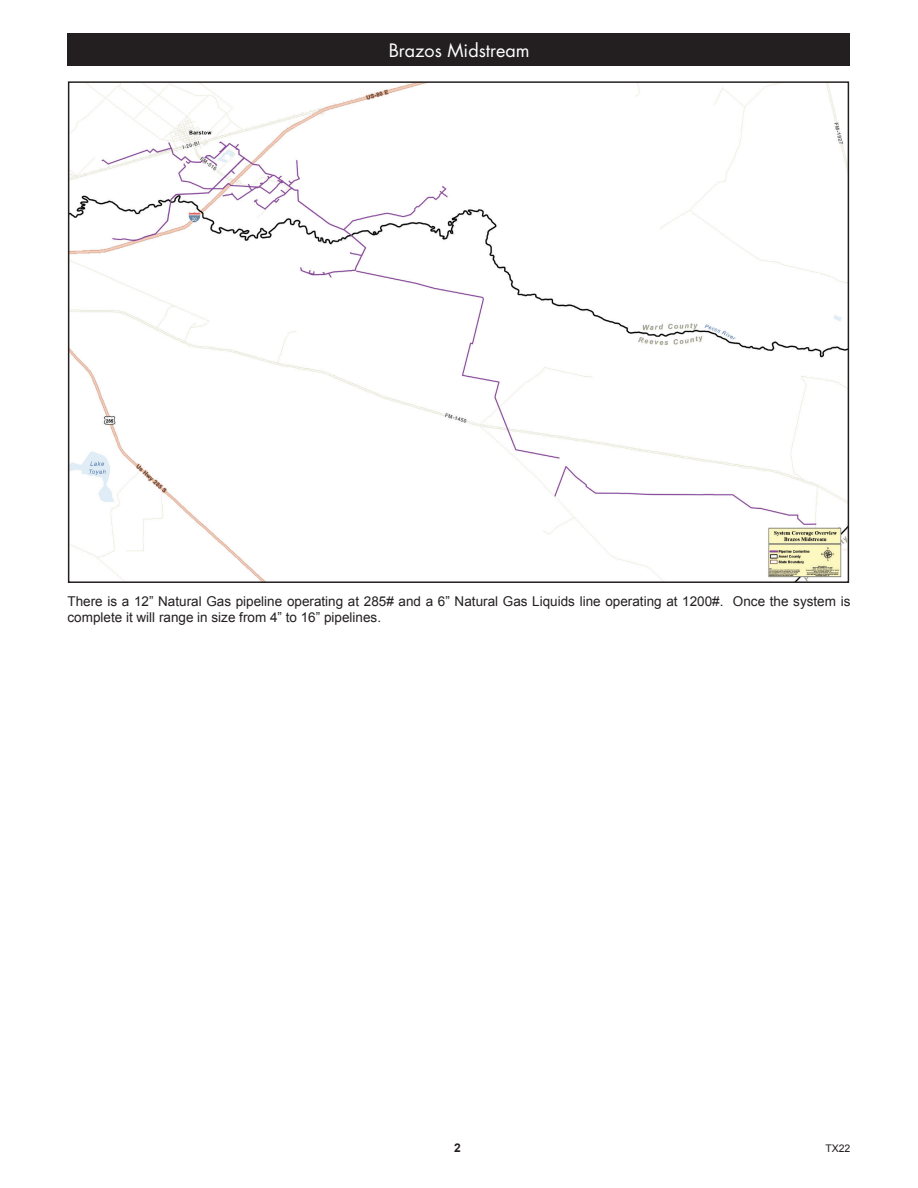
<style>
.page{position:relative;width:918px;height:1188px;background:#fff}
.page>*{position:absolute;margin:0;border:0;box-sizing:border-box;transform-origin:0 0}
.t1{font:18px "Futura";color:#fff}
.t2{font:13.5px/16.2px "Arial";color:#231f20}
.t3{font:700 12px "Arial";color:#231f20}
.t4{font:10.5px "Arial";color:#231f20}
</style>
<div class="page">
<div style="left:68px;top:34px;width:782px;height:32px;background:#231f20"></div>
<img style="left:71px;top:84px;width:775px;height:496px">
<p class="t1" style="left:389px;top:39px;width:143px">Brazos Midstream</p>
<p class="t2" style="left:68px;top:593px;width:784px">There is a 12” Natural Gas pipeline operating at 285# and a 6” Natural Gas Liquids line operating at 1200#. Once the system is complete it will range in size from 4” to 16” pipelines.</p>
<p class="t3" style="left:454px;top:1140px;width:8px">2</p>
<p class="t4" style="left:825px;top:1141px;width:27px">TX22</p>
</div>
